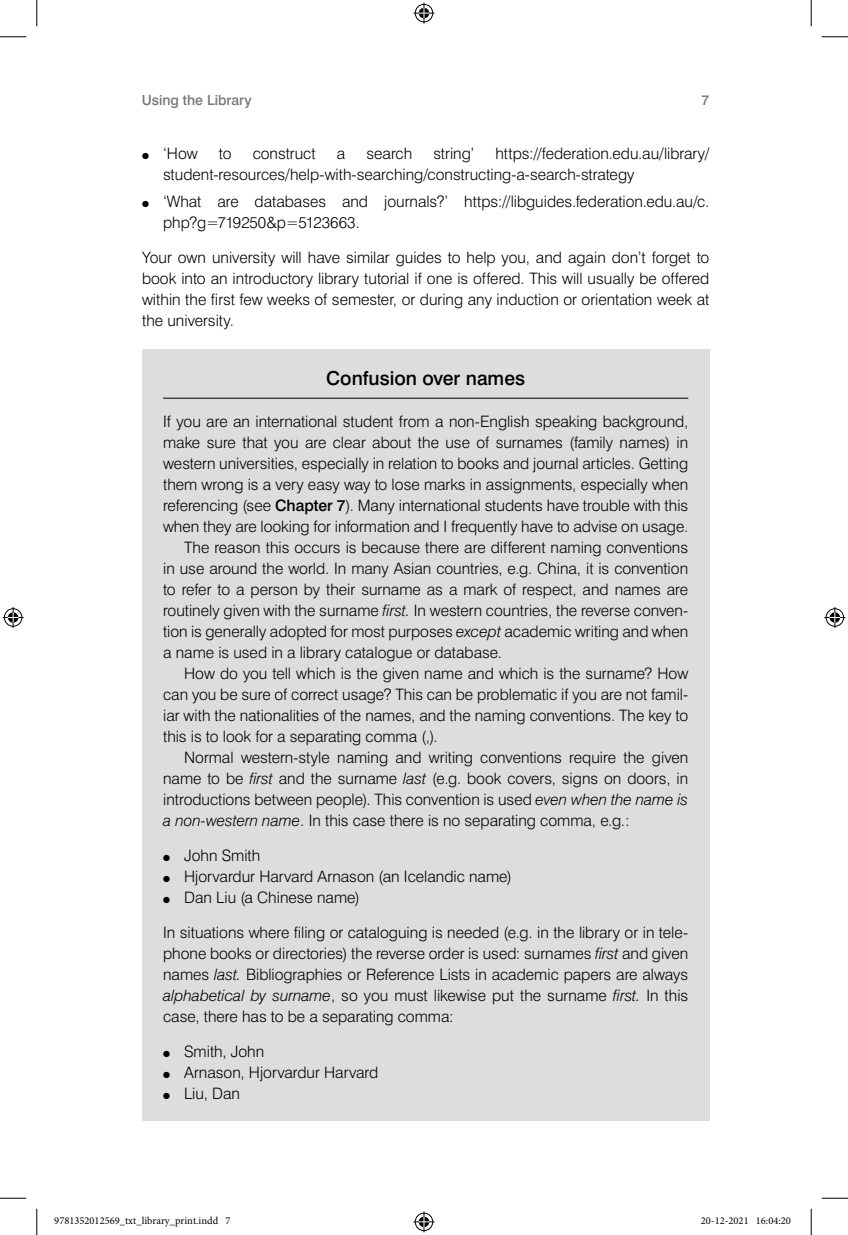
<style>
.page{position:relative;width:848px;height:1235px;background:#fff}
.page>*{position:absolute;margin:0;border:0;box-sizing:border-box;transform-origin:0 0}
.BX2-H{font:500 19.25px "Swiss 721 BT";color:#000}
.BX1-txt1{font:300 15.75px/21px "Swiss 721 BT";color:#000}
.BX1-txt{font:300 15.75px/21px "Swiss 721 BT";color:#000;text-align:justify}
._0_Para{font:300 15.75px/21px "Swiss 721 BT";color:#000;text-align:justify}
.t1{font:500 14px "Swiss 721 BT";color:#76787b}
.t2{font:10.5px "Minion Pro";color:#000}
.s1{font-weight:500}
.s2{font-style:italic}
</style>
<div class="page">
<div style="left:142px;top:349px;width:567px;height:770px;background:#dcdddf"></div>
<hr style="left:163px;top:398px;width:525px;height:1px;background:#000">
<svg style="left:0;top:36px;width:26px;height:1px"></svg>
<svg style="left:821px;top:36px;width:26px;height:1px"></svg>
<svg style="left:0;top:1197px;width:26px;height:1px"></svg>
<svg style="left:821px;top:1197px;width:26px;height:1px"></svg>
<svg style="left:36px;top:0;width:1px;height:26px"></svg>
<svg style="left:36px;top:1208px;width:1px;height:26px"></svg>
<svg style="left:810px;top:0;width:1px;height:26px"></svg>
<svg style="left:810px;top:1208px;width:1px;height:26px"></svg>
<svg style="left:413px;top:3px;width:21px;height:21px"></svg>
<svg style="left:413px;top:1211px;width:21px;height:21px"></svg>
<svg style="left:3px;top:607px;width:21px;height:21px"></svg>
<svg style="left:824px;top:607px;width:21px;height:21px"></svg>
<p class="t1" style="left:142px;top:92px;width:112px">Using the Library</p>
<p class="t1" style="left:701px;top:92px;width:9px">7</p>
<p class="BX1-txt1" style="left:142px;top:143px;width:57px">● ‘How</p>
<p class="BX1-txt1" style="left:219px;top:143px;width:14px">to</p>
<p class="BX1-txt1" style="left:252px;top:143px;width:64px">construct</p>
<p class="BX1-txt1" style="left:337px;top:143px;width:10px">a</p>
<p class="BX1-txt1" style="left:366px;top:143px;width:47px">search</p>
<p class="BX1-txt1" style="left:433px;top:143px;width:42px">string’</p>
<p class="BX1-txt1" style="left:163px;top:143px;width:547px;text-indent:332px">https://federation.edu.au/library/ student-resources/help-with-searching/constructing-a-search-strategy</p>
<p class="BX1-txt1" style="left:163px;top:191px;width:547px;text-indent:-21px">● ‘What are databases and journals?’ https://libguides.federation.edu.au/c. php?g=719250&amp;p=5123663.</p>
<p class="_0_Para" style="left:142px;top:247px;width:568px">Your own university will have similar guides to help you, and again don’t forget to book into an introductory library tutorial if one is offered. This will usually be offered within the first few weeks of semester, or during any induction or orientation week at the university.</p>
<p class="BX2-H" style="left:326px;top:366px;width:200px">Confusion over names</p>
<p class="BX1-txt1" style="left:163px;top:410px;width:526px;text-align:justify">If you are an international student from a non-English speaking background, make sure that you are clear about the use of surnames (family names) in western universities, especially in relation to books and journal articles. Getting them wrong is a very easy way to lose marks in assignments, especially when referencing (see <span class="s1">Chapter 7</span>). Many international students have trouble with this when they are looking for information and I frequently have to advise on usage.</p>
<p class="BX1-txt" style="left:163px;top:536px;width:526px;text-indent:21px">The reason this occurs is because there are different naming conventions in use around the world. In many Asian countries, e.g. China, it is convention to refer to a person by their surname as a mark of respect, and names are routinely given with the surname <span class="s2">first.</span> In western countries, the reverse conven&shy;tion is generally adopted for most purposes <span class="s2">except</span> academic writing and when a name is used in a library catalogue or database.</p>
<p class="BX1-txt" style="left:163px;top:662px;width:526px;text-indent:21px">How do you tell which is the given name and which is the surname? How can you be sure of correct usage? This can be problematic if you are not famil&shy;iar with the nationalities of the names, and the naming conventions. The key to this is to look for a separating comma (,).</p>
<p class="BX1-txt" style="left:163px;top:746px;width:526px;text-indent:21px">Normal western-style naming and writing conventions require the given name to be <span class="s2">first</span> and the surname <span class="s2">last</span> (e.g. book covers, signs on doors, in introductions between people). This convention is used <span class="s2">even when the name is a non-western name</span>. In this case there is no separating comma, e.g.:</p>
<p class="BX1-txt1" style="left:163px;top:844px;width:99px">● John Smith</p>
<p class="BX1-txt1" style="left:163px;top:865px;width:350px">● Hjorvardur Harvard Arnason (an Icelandic name)</p>
<p class="BX1-txt1" style="left:163px;top:886px;width:198px">● Dan Liu (a Chinese name)</p>
<p class="BX1-txt1" style="left:163px;top:921px;width:526px;text-align:justify">In situations where filing or cataloguing is needed (e.g. in the library or in tele&shy;phone books or directories) the reverse order is used: surnames <span class="s2">first</span> and given names <span class="s2">last.</span> Bibliographies or Reference Lists in academic papers are always <span class="s2">alphabetical by surname</span>, so you must likewise put the surname <span class="s2">first.</span> In this case, there has to be a separating comma:</p>
<p class="BX1-txt1" style="left:163px;top:1040px;width:103px">● Smith, John</p>
<p class="BX1-txt1" style="left:163px;top:1061px;width:217px">● Arnason, Hjorvardur Harvard</p>
<p class="BX1-txt1" style="left:163px;top:1082px;width:78px">● Liu, Dan</p>
<p class="t2" style="left:54px;top:1213px;width:178px">9781352012569_txt_library_print.indd 7</p>
<p class="t2" style="left:700px;top:1213px;width:91px">20-12-2021 16:04:20</p>
</div>
